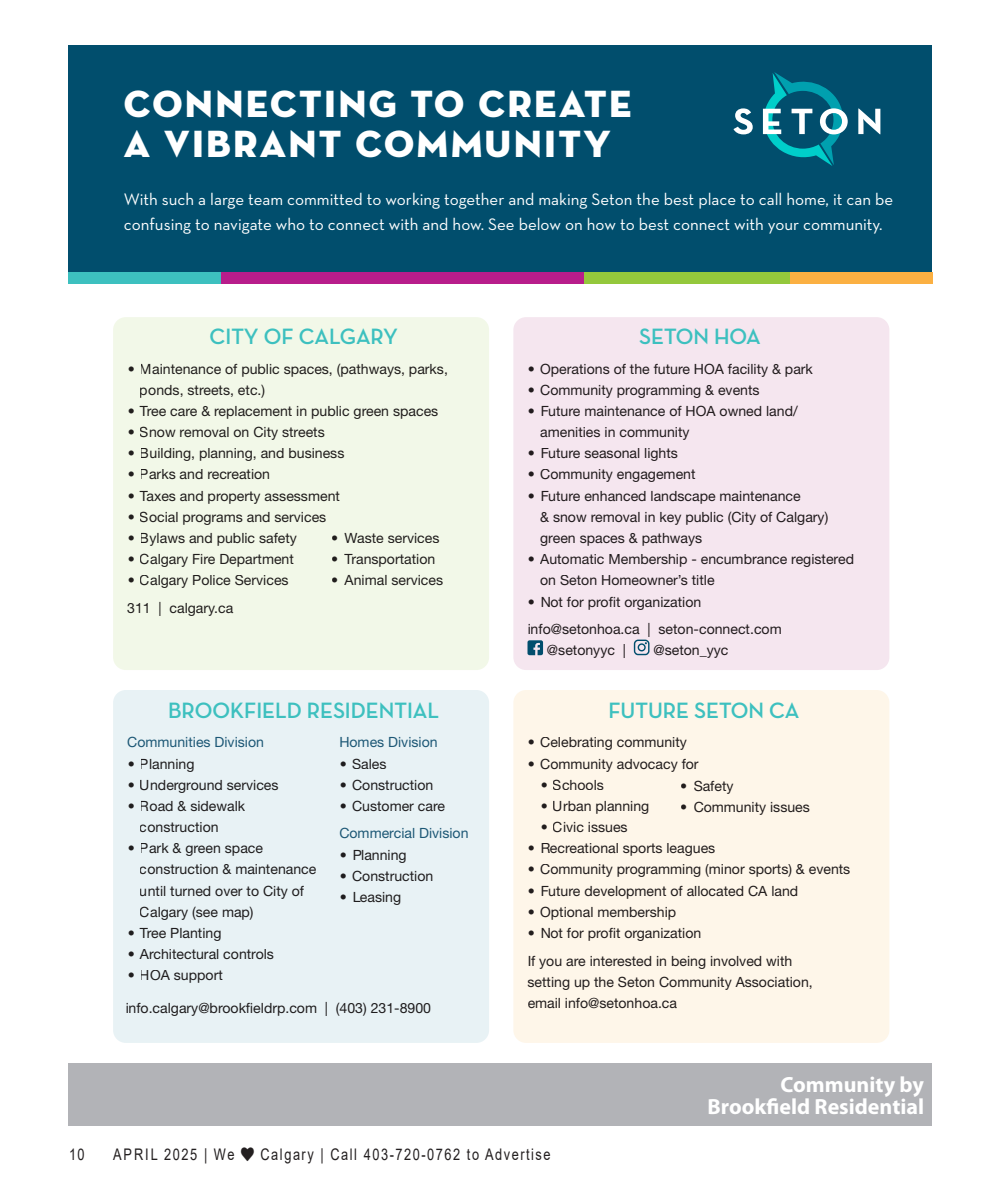
<style>
.page{position:relative;width:990px;height:1188px;background:#fff}
.page>*{position:absolute;margin:0;border:0;box-sizing:border-box;transform-origin:0 0}
.t1{font:38.6px/40.2px "Neutra Disp Titling";letter-spacing:.06em;color:#fff}
.t2{font:700 22.6px "Neutra Disp";color:#3dc0bf}
.Body_text{font:700 22px/22px "Myriad Pro";color:#fff;text-align:right}
.t3{font:17px/25.4px "Neutra Text";color:#fff}
.t4{font:16px "Arial";letter-spacing:.12em;color:#231f20;scale:.8 1}
.t5{font:16px "Arial";letter-spacing:.14em;color:#231f20;scale:.8 1}
.t6{font:14.2px/21.2px "Helvetica Neue LT Std";color:#231f20}
.t7{font:14.2px "Helvetica Neue LT Std";color:#1d5876}
</style>
<div class="page">
<div style="left:113px;top:317px;width:376px;height:353px;background:#f2f8e8;border-radius:13px"></div>
<div style="left:113px;top:690px;width:376px;height:353px;background:#e8f2f5;border-radius:13px"></div>
<div style="left:513px;top:317px;width:376px;height:353px;background:#f5e6ef;border-radius:13px"></div>
<div style="left:513px;top:690px;width:376px;height:353px;background:#fef6e9;border-radius:13px"></div>
<div style="left:68px;top:46px;width:864px;height:226px;background:#014e6d"></div>
<div style="left:68px;top:272px;width:158px;height:12px;background:#3dc0bf"></div>
<div style="left:222px;top:272px;width:364px;height:12px;background:#b81d8b"></div>
<div style="left:584px;top:272px;width:312px;height:12px;background:#94c83c"></div>
<div style="left:790px;top:272px;width:142px;height:12px;background:#fbb042"></div>
<svg style="left:733px;top:108px;width:20px;height:26px"></svg>
<svg style="left:762px;top:72px;width:86px;height:94px"></svg>
<svg style="left:858px;top:109px;width:22px;height:25px"></svg>
<svg style="left:528px;top:640px;width:15px;height:15px"></svg>
<svg style="left:634px;top:640px;width:15px;height:15px"></svg>
<div style="left:68px;top:1063px;width:864px;height:63px;background:#b2b3b7"></div>
<p class="t1" style="left:124px;top:83px;width:509px">CONNECTING TO CREATE<br>A VIBRANT COMMUNITY</p>
<p class="t3" style="left:124px;top:186px;width:771px">With such a large team committed to working together and making Seton the best place to call home, it can be confusing to navigate who to connect with and how. See below on how to best connect with your community.</p>
<p class="t2" style="left:209px;top:324px;width:190px">CITY OF CALGARY</p>
<p class="t6" style="left:140px;top:358px;width:310px;text-indent:-13px">• Maintenance of public spaces, (pathways, parks, ponds, streets, etc.)</p>
<p class="t6" style="left:127px;top:400px;width:313px">• Tree care &amp; replacement in public green spaces</p>
<p class="t6" style="left:127px;top:421px;width:199px">• Snow removal on City streets</p>
<p class="t6" style="left:127px;top:442px;width:219px">• Building, planning, and business</p>
<p class="t6" style="left:127px;top:464px;width:144px">• Parks and recreation</p>
<p class="t6" style="left:127px;top:485px;width:214px">• Taxes and property assessment</p>
<p class="t6" style="left:127px;top:506px;width:201px">• Social programs and services</p>
<p class="t6" style="left:127px;top:527px;width:171px">• Bylaws and public safety</p>
<p class="t6" style="left:127px;top:548px;width:168px">• Calgary Fire Department</p>
<p class="t6" style="left:127px;top:566px;width:163px;line-height:27.6px">• Calgary Police Services<br>311 | calgary.ca</p>
<p class="t6" style="left:332px;top:527px;width:109px">• Waste services</p>
<p class="t6" style="left:332px;top:548px;width:105px">• Transportation</p>
<p class="t6" style="left:332px;top:569px;width:113px">• Animal services</p>
<p class="t2" style="left:168px;top:698px;width:272px">BROOKFIELD RESIDENTIAL</p>
<p class="t7" style="left:127px;top:734px;width:138px">Communities Division</p>
<p class="t6" style="left:127px;top:753px;width:69px">• Planning</p>
<p class="t6" style="left:127px;top:774px;width:153px">• Underground services</p>
<p class="t6" style="left:140px;top:795px;width:107px;text-indent:-13px">• Road &amp; sidewalk construction</p>
<p class="t6" style="left:140px;top:837px;width:178px;text-indent:-13px">• Park &amp; green space construction &amp; maintenance until turned over to City of<br>Calgary (see map)</p>
<p class="t6" style="left:127px;top:922px;width:96px">• Tree Planting</p>
<p class="t6" style="left:127px;top:943px;width:148px">• Architectural controls</p>
<p class="t6" style="left:127px;top:965px;width:97px">• HOA support</p>
<p class="t7" style="left:339px;top:734px;width:100px">Homes Division</p>
<p class="t6" style="left:339px;top:753px;width:49px">• Sales</p>
<p class="t6" style="left:339px;top:774px;width:96px">• Construction</p>
<p class="t6" style="left:339px;top:795px;width:107px">• Customer care</p>
<p class="t7" style="left:339px;top:825px;width:131px">Commercial Division</p>
<p class="t6" style="left:339px;top:844px;width:69px">• Planning</p>
<p class="t6" style="left:339px;top:865px;width:96px">• Construction</p>
<p class="t6" style="left:339px;top:886px;width:63px">• Leasing</p>
<p class="t6" style="left:125px;top:997px;width:307px">info.calgary@brookfieldrp.com | (403) 231-8900</p>
<p class="t2" style="left:639px;top:324px;width:123px">SETON HOA</p>
<p class="t6" style="left:528px;top:358px;width:287px">• Operations of the future HOA facility &amp; park</p>
<p class="t6" style="left:528px;top:379px;width:234px">• Community programming &amp; events</p>
<p class="t6" style="left:540px;top:400px;width:259px;text-indent:-13px">• Future maintenance of HOA owned land/ amenities in community</p>
<p class="t6" style="left:528px;top:442px;width:152px">• Future seasonal lights</p>
<p class="t6" style="left:528px;top:464px;width:170px">• Community engagement</p>
<p class="t6" style="left:540px;top:485px;width:290px;text-indent:-13px">• Future enhanced landscape maintenance<br>&amp; snow removal in key public (City of Calgary) green spaces &amp; pathways</p>
<p class="t6" style="left:540px;top:548px;width:315px;text-indent:-13px">• Automatic Membership - encumbrance registered on Seton Homeowner’s title</p>
<p class="t6" style="left:528px;top:587px;width:256px;line-height:27.6px">• Not for profit organization info@setonhoa.ca | seton-connect.com</p>
<p class="t6" style="left:547px;top:639px;width:81px">@setonyyc |</p>
<p class="t6" style="left:653px;top:639px;width:77px">@seton_yyc</p>
<p class="t2" style="left:608px;top:698px;width:193px">FUTURE SETON CA</p>
<p class="t6" style="left:528px;top:732px;width:161px">• Celebrating community</p>
<p class="t6" style="left:528px;top:753px;width:173px">• Community advocacy for</p>
<p class="t6" style="left:540px;top:774px;width:65px">• Schools</p>
<p class="t6" style="left:540px;top:795px;width:111px">• Urban planning</p>
<p class="t6" style="left:540px;top:816px;width:89px">• Civic issues</p>
<p class="t6" style="left:528px;top:837px;width:189px">• Recreational sports leagues</p>
<p class="t6" style="left:528px;top:859px;width:324px">• Community programming (minor sports) &amp; events</p>
<p class="t6" style="left:528px;top:880px;width:272px">• Future development of allocated CA land</p>
<p class="t6" style="left:528px;top:901px;width:150px">• Optional membership</p>
<p class="t6" style="left:528px;top:919px;width:266px;line-height:27.6px">• Not for profit organization<br>If you are interested in being involved with</p>
<p class="t6" style="left:528px;top:971px;width:287px">setting up the Seton Community Association, email info@setonhoa.ca</p>
<p class="t6" style="left:681px;top:775px;width:54px">• Safety</p>
<p class="t6" style="left:681px;top:796px;width:131px">• Community issues</p>
<p class="Body_text" style="left:708px;top:1073px;width:218px">Community by<br>Brookfield Residential</p>
<p class="t4" style="left:69px;top:1143px;width:21px">10</p>
<p class="t5" style="left:113px;top:1143px;width:153px">APRIL 2025 | We</p>
<p class="t4" style="left:261px;top:1143px;width:364px">Calgary | Call 403-720-0762 to Advertise</p>
</div>
